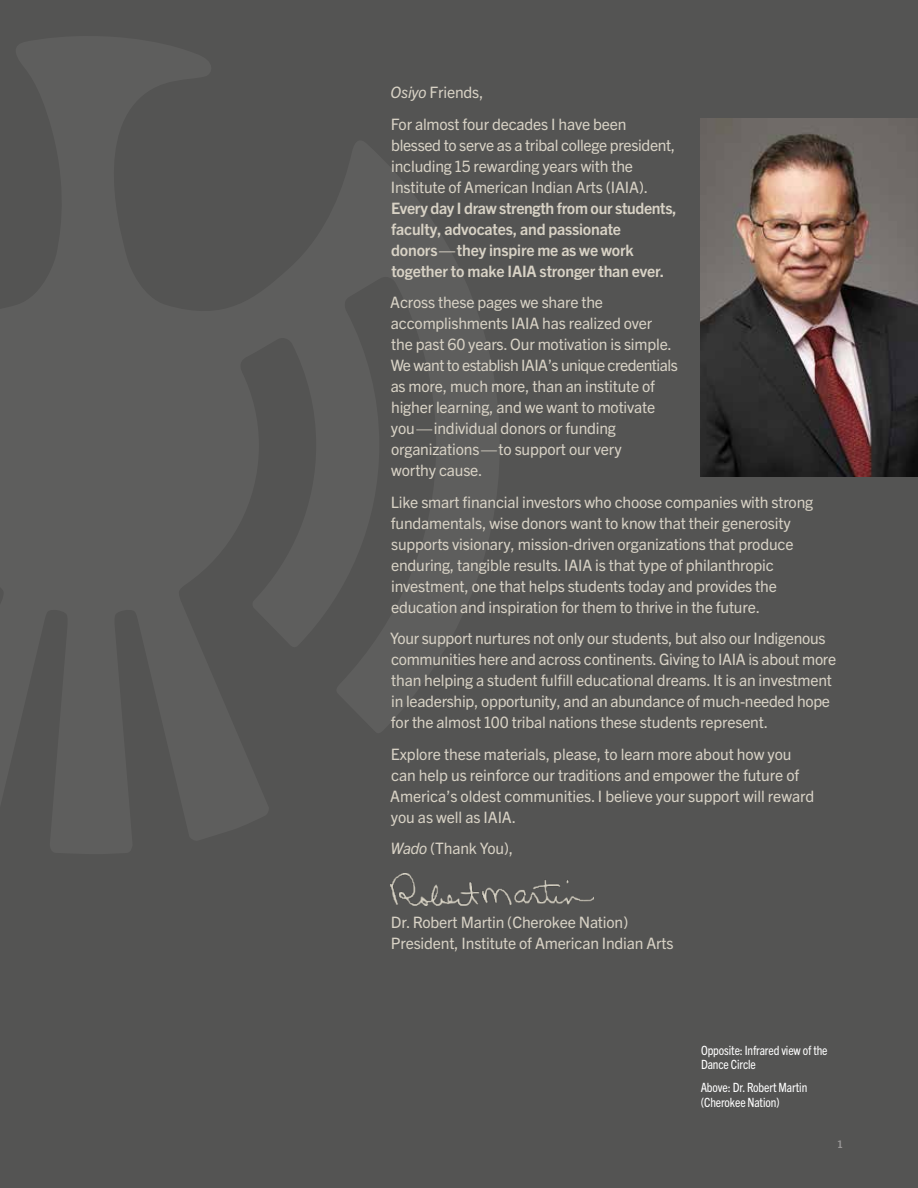
<style>
.page{position:relative;width:918px;height:1188px;background:#545453}
.page>*{position:absolute;margin:0;border:0;box-sizing:border-box;transform-origin:0 0}
.t1{font:15.75px/21px "Trade Gothic Next LT Pro";letter-spacing:-.01em;color:#d8d2c5}
.t2{font:700 15.75px/21px "Trade Gothic Next LT Pro";letter-spacing:-.01em;color:#d8d2c5}
.t3{font:condensed 12.75px/15px "Trade Gothic Next LT Pro";letter-spacing:-.01em;color:#fff}
.t4{font:700 10.5px "Trade Gothic Next LT Pro";color:#9a9898}
.s1{font-style:italic}
</style>
<div class="page">
<img style="left:391px;top:873px;width:203px;height:33px">
<img style="left:700px;top:119px;width:218px;height:357px">
<p class="t1" style="left:390px;top:76px;width:237px;line-height:31.5px"><span class="s1">Osiyo</span> Friends,<br>For almost four decades I have been</p>
<p class="t1" style="left:391px;top:134px;width:286px">blessed to serve as a tribal college president, including 15 rewarding years with the<br>Institute of American Indian Arts (IAIA).</p>
<p class="t2" style="left:391px;top:197px;width:287px">Every day I draw strength from our students, faculty, advocates, and passionate donors—they inspire me as we work together to make IAIA stronger than ever.</p>
<p class="t1" style="left:390px;top:291px;width:289px">Across these pages we share the accomplishments IAIA has realized over<br>the past 60 years. Our motivation is simple.<br>We want to establish IAIA’s unique credentials as more, much more, than an institute of higher learning, and we want to motivate you—individual donors or funding organizations—to support our very<br>worthy cause.</p>
<p class="t1" style="left:391px;top:491px;width:424px">Like smart financial investors who choose companies with strong fundamentals, wise donors want to know that their generosity supports visionary, mission-driven organizations that produce enduring, tangible results. IAIA is that type of philanthropic investment, one that helps students today and provides the education and inspiration for them to thrive in the future.</p>
<p class="t1" style="left:390px;top:627px;width:448px">Your support nurtures not only our students, but also our Indigenous communities here and across continents. Giving to IAIA is about more than helping a student fulfill educational dreams. It is an investment in leadership, opportunity, and an abundance of much-needed hope for the almost 100 tribal nations these students represent.</p>
<p class="t1" style="left:390px;top:743px;width:425px">Explore these materials, please, to learn more about how you can help us reinforce our traditions and empower the future of America’s oldest communities. I believe your support will reward you as well as IAIA.</p>
<p class="t1" style="left:391px;top:837px;width:124px"><span class="s1">Wado</span> (Thank You),</p>
<p class="t1" style="left:391px;top:911px;width:284px">Dr. Robert Martin (Cherokee Nation)<br>President, Institute of American Indian Arts</p>
<p class="t3" style="left:701px;top:1042px;width:128px">Opposite: Infrared view of the<br>Dance Circle</p>
<p class="t3" style="left:701px;top:1079px;width:108px">Above: Dr. Robert Martin (Cherokee Nation)</p>
<p class="t4" style="left:837px;top:1136px;width:8px">1</p>
</div>
